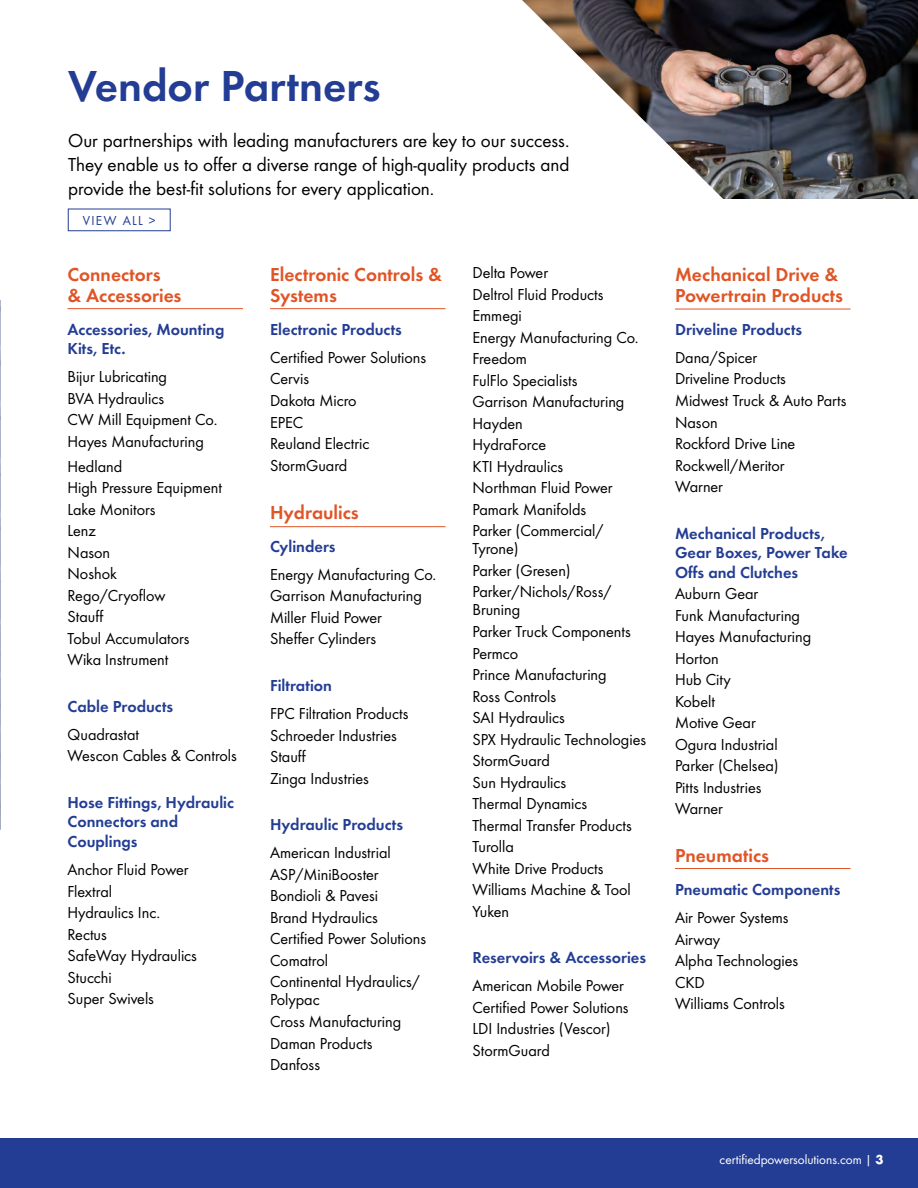
<style>
.page{position:relative;width:918px;height:1188px;background:#fff}
.page>*{position:absolute;margin:0;border:0;box-sizing:border-box;transform-origin:0 0}
.t1{font:45px "Futura Dem";color:#233d94}
.t2{font:19.5px/24px "Futura Boo";color:#000;text-align:justify}
.t3{font:19.5px/21px "Futura Dem";color:#e05425}
.t4{font:16.5px/21.5px "Futura Boo";color:#000}
.t5{font:16.5px/19.5px "Futura Dem";color:#233d94}
.t6{font:13.5px "Futura Boo";color:#fff}
.t7{font:13.5px "Futura Boo";letter-spacing:.1em;color:#233d94}
.s1{font-family:"Futura";font-weight:700}
</style>
<div class="page">
<div style="left:0;top:1138px;width:918px;height:50px;background:#233d94"></div>
<img style="left:0;top:300px;width:1px;height:529px">
<img style="left:825px;top:0;width:93px;height:198px">
<img style="left:522px;top:0;width:303px;height:199px">
<hr style="left:68px;top:308px;width:175px;height:1px;background:#e05425">
<hr style="left:270px;top:308px;width:176px;height:1px;background:#e05425">
<hr style="left:270px;top:526px;width:176px;height:1px;background:#e05425">
<hr style="left:675px;top:309px;width:175px;height:1px;background:#e05425">
<hr style="left:675px;top:868px;width:175px;height:1px;background:#e05425">
<div style="left:68px;top:209px;width:103px;height:22px;border:1px solid #233d94"></div>
<h1 class="t1" style="left:68px;top:55px;width:314px">Vendor Partners</h1>
<p class="t2" style="left:68px;top:128px;width:503px">Our partnerships with leading manufacturers are key to our success.<br>They enable us to offer a diverse range of high-quality products and provide the best-fit solutions for every application.</p>
<p class="t7" style="left:83px;top:211px;width:74px">VIEW ALL &gt;</p>
<p class="t3" style="left:68px;top:263px;width:116px">Connectors<br>&amp; Accessories</p>
<p class="t5" style="left:68px;top:319px;width:158px">Accessories, Mounting<br>Kits, Etc.</p>
<p class="t4" style="left:68px;top:365px;width:151px">Bijur Lubricating<br>BVA Hydraulics<br>CW Mill Equipment Co.<br>Hayes Manufacturing</p>
<p class="t4" style="left:68px;top:454px;width:156px">Hedland<br>High Pressure Equipment<br>Lake Monitors<br>Lenz<br>Nason<br>Noshok<br>Rego/Cryoflow<br>Stauff<br>Tobul Accumulators<br>Wika Instrument</p>
<p class="t5" style="left:68px;top:695px;width:107px">Cable Products</p>
<p class="t4" style="left:68px;top:723px;width:171px">Quadrastat<br>Wescon Cables &amp; Controls</p>
<p class="t5" style="left:68px;top:792px;width:168px">Hose Fittings, Hydraulic<br>Connectors and<br>Couplings</p>
<p class="t4" style="left:68px;top:858px;width:131px">Anchor Fluid Power<br>Flextral<br>Hydraulics Inc.<br>Rectus<br>SafeWay Hydraulics<br>Stucchi<br>Super Swivels</p>
<p class="t3" style="left:270px;top:263px;width:174px">Electronic Controls &amp;<br>Systems</p>
<p class="t5" style="left:270px;top:319px;width:133px">Electronic Products</p>
<p class="t4" style="left:270px;top:346px;width:158px">Certified Power Solutions<br>Cervis<br>Dakota Micro<br>EPEC<br>Reuland Electric<br>StormGuard</p>
<p class="t3" style="left:270px;top:500px;width:90px">Hydraulics</p>
<p class="t5" style="left:270px;top:535px;width:67px">Cylinders</p>
<p class="t4" style="left:270px;top:563px;width:168px">Energy Manufacturing Co.<br>Garrison Manufacturing<br>Miller Fluid Power<br>Sheffer Cylinders</p>
<p class="t5" style="left:270px;top:675px;width:64px">Filtration</p>
<p class="t4" style="left:270px;top:702px;width:140px">FPC Filtration Products<br>Schroeder Industries<br>Stauff<br>Zinga Industries</p>
<p class="t5" style="left:270px;top:814px;width:135px">Hydraulic Products</p>
<p class="t4" style="left:270px;top:841px;width:158px">American Industrial<br>ASP/MiniBooster<br>Bondioli &amp; Pavesi<br>Brand Hydraulics<br>Certified Power Solutions<br>Comatrol<br>Continental Hydraulics/</p>
<p class="t4" style="left:270px;top:988px;width:133px">Polypac<br>Cross Manufacturing<br>Daman Products<br>Danfoss</p>
<p class="t4" style="left:472px;top:261px;width:168px">Delta Power<br>Deltrol Fluid Products<br>Emmegi<br>Energy Manufacturing Co.<br>Freedom<br>FulFlo Specialists<br>Garrison Manufacturing<br>Hayden<br>HydraForce<br>KTI Hydraulics<br>Northman Fluid Power<br>Pamark Manifolds<br>Parker (Commercial/</p>
<p class="t4" style="left:472px;top:537px;width:140px">Tyrone)<br>Parker (Gresen)<br>Parker/Nichols/Ross/</p>
<p class="t4" style="left:472px;top:598px;width:175px">Bruning<br>Parker Truck Components<br>Permco<br>Prince Manufacturing<br>Ross Controls<br>SAI Hydraulics<br>SPX Hydraulic Technologies<br>StormGuard<br>Sun Hydraulics<br>Thermal Dynamics<br>Thermal Transfer Products<br>Turolla<br>White Drive Products<br>Williams Machine &amp; Tool<br>Yuken</p>
<p class="t5" style="left:472px;top:947px;width:175px">Reservoirs &amp; Accessories</p>
<p class="t4" style="left:472px;top:974px;width:158px">American Mobile Power<br>Certified Power Solutions<br>LDI Industries (Vescor)<br>StormGuard</p>
<p class="t3" style="left:675px;top:263px;width:170px">Mechanical Drive &amp;<br>Powertrain Products</p>
<p class="t5" style="left:675px;top:319px;width:129px">Driveline Products</p>
<p class="t4" style="left:675px;top:346px;width:173px">Dana/Spicer<br>Driveline Products<br>Midwest Truck &amp; Auto Parts<br>Nason<br>Rockford Drive Line<br>Rockwell/Meritor<br>Warner</p>
<p class="t5" style="left:675px;top:522px;width:174px">Mechanical Products,<br>Gear Boxes, Power Take<br>Offs and Clutches</p>
<p class="t4" style="left:675px;top:582px;width:138px">Auburn Gear<br>Funk Manufacturing<br>Hayes Manufacturing<br>Horton<br>Hub City<br>Kobelt<br>Motive Gear<br>Ogura Industrial<br>Parker (Chelsea)<br>Pitts Industries<br>Warner</p>
<p class="t3" style="left:675px;top:844px;width:96px">Pneumatics</p>
<p class="t5" style="left:675px;top:879px;width:167px">Pneumatic Components</p>
<p class="t4" style="left:675px;top:906px;width:125px">Air Power Systems<br>Airway<br>Alpha Technologies<br>CKD<br>Williams Controls</p>
<p class="t6" style="left:720px;top:1151px;width:165px">certifiedpowersolutions.com | <span class="s1">3</span></p>
</div>
